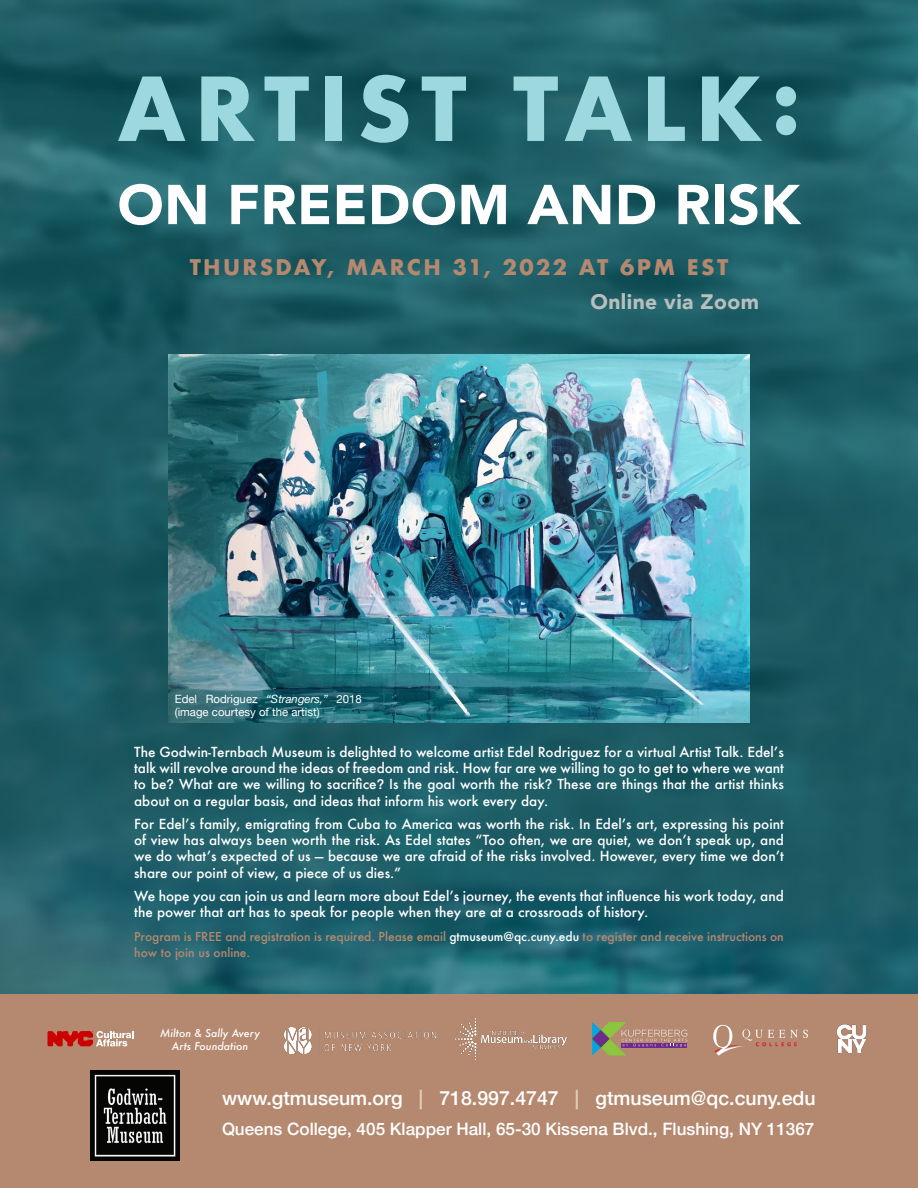
<style>
.page{position:relative;width:918px;height:1188px;background:#fff}
.page>*{position:absolute;margin:0;border:0;box-sizing:border-box;transform-origin:0 0}
.t1{font:700 85.5px "Futura";letter-spacing:.1em;color:#9cd8de}
.t2{font:900 55.5px "Avenir";letter-spacing:.01em;color:#fff}
.t3{font:700 21px "Futura";letter-spacing:.11em;color:#b5896f}
.t4{font:900 21px "Avenir";letter-spacing:.02em;color:#b8bfbd}
.t5{font:500 19.5px "Helvetica Neue";color:#fff}
.t6{font:500 17.1px "Helvetica Neue";color:#fff}
.t7{font:500 13.5px/16.2px "Futura";color:#fff;text-align:justify}
.t8{font:500 12px/16.2px "Futura";color:#b5896f}
.t9{font:11.4px/13.6px "Helvetica Neue";color:#fff}
.t10{font:italic 500 10.5px "Futura";color:#fff}
.s1{font-style:italic}
.s2{font-family:"Helvetica Neue"}
.s3{color:#fff}
.s4{color:#e0d0b7}
</style>
<div class="page">
<img style="left:0;top:0;width:918px;height:994px">
<div style="left:0;top:994px;width:918px;height:194px;background:#b5896f"></div>
<img style="left:836px;top:1024px;width:31px;height:29px">
<img style="left:90px;top:1071px;width:90px;height:89px">
<svg style="left:713px;top:1025px;width:95px;height:31px"></svg>
<svg style="left:48px;top:1031px;width:86px;height:15px"></svg>
<svg style="left:592px;top:1022px;width:95px;height:34px"></svg>
<img style="left:285px;top:1027px;width:151px;height:26px">
<img style="left:456px;top:1018px;width:110px;height:41px">
<img style="left:168px;top:354px;width:582px;height:368px">
<p class="t1" style="left:117px;top:47px;width:685px">ARTIST TALK:</p>
<p class="t2" style="left:118px;top:157px;width:684px">ON FREEDOM AND RISK</p>
<p class="t3" style="left:190px;top:251px;width:540px">THURSDAY, MARCH 31, 2022 AT 6PM EST</p>
<p class="t4" style="left:591px;top:284px;width:170px">Online via Zoom</p>
<p class="t9" style="left:175px;top:692px;width:189px">Edel Rodriguez <span class="s1">“Strangers,”</span> 2018 (image courtesy of the artist)</p>
<p class="t7" style="left:134px;top:744px;width:651px">The Godwin-Ternbach Museum is delighted to welcome artist Edel Rodriguez for a virtual Artist Talk. Edel’s talk will revolve around the ideas of freedom and risk. How far are we willing to go to get to where we want to be<span class="s2">?</span> What are we willing to sacrifice<span class="s2">?</span> Is the goal worth the risk<span class="s2">?</span> These are things that the artist thinks about on a regular basis, and ideas that inform his work every day.</p>
<p class="t7" style="left:134px;top:816px;width:651px">For Edel’s family, emigrating from Cuba to America was worth the risk. In Edel’s art, expressing his point of view has always been worth the risk. As Edel states “Too often, we are quiet, we don’t speak up, and we do what’s expected of us — because we are afraid of the risks involved. However, every time we don’t share our point of view, a piece of us dies.”</p>
<p class="t7" style="left:134px;top:888px;width:651px">We hope you can join us and learn more about Edel’s journey, the events that influence his work today, and the power that art has to speak for people when they are at a crossroads of history.</p>
<p class="t8" style="left:134px;top:928px;width:651px">Program is FREE and registration is required. Please email <span class="s3">gtmuseum@qc.cuny.edu</span> to register and receive instructions on how to join us online.</p>
<p class="t10" style="left:160px;top:1026px;width:101px">Milton &amp; Sally Avery</p>
<p class="t10" style="left:172px;top:1039px;width:78px">Arts Foundation</p>
<p class="t5" style="left:222px;top:1083px;width:595px">www.gtmuseum.org <span class="s4">|</span> 718.997.4747 <span class="s4">|</span> gtmuseum@qc.cuny.edu</p>
<p class="t6" style="left:222px;top:1116px;width:594px">Queens College, 405 Klapper Hall, 65-30 Kissena Blvd., Flushing, NY 11367</p>
</div>
